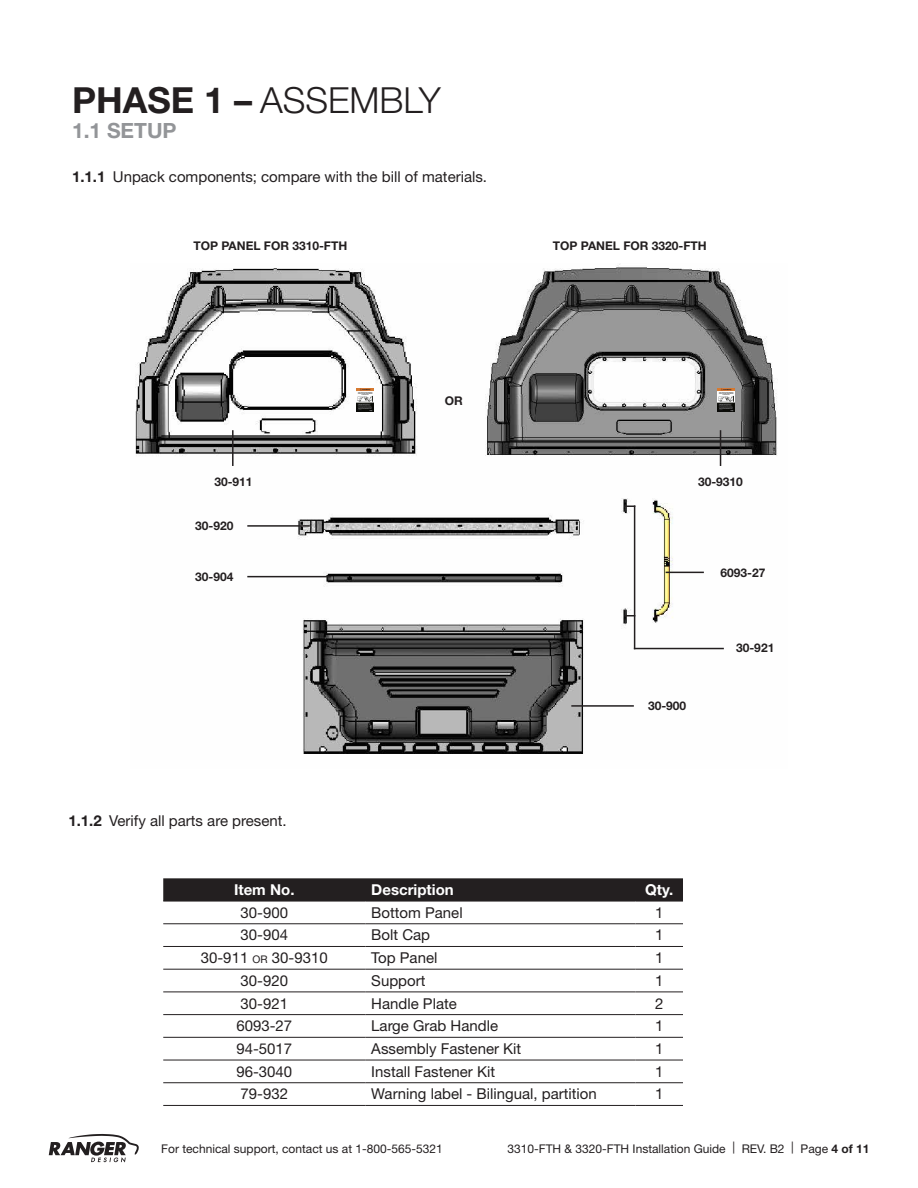
<style>
.page{position:relative;width:918px;height:1188px;background:#fff}
.page>*{position:absolute;margin:0;border:0;box-sizing:border-box;transform-origin:0 0}
.Phase{font:300 36px "Helvetica Neue LT Std";color:#231f20}
.Steps{font:700 21px "Helvetica Neue LT Std";color:#939598}
.t1{font:15px "Helvetica Neue LT Std";color:#231f20}
.t2{font:700 15px "Helvetica Neue LT Std";color:#fff}
.t3{font:15px "Helvetica Neue LT Std";color:#231f20}
.t4{font:12px "Helvetica Neue LT Std";color:#231f20}
.t5{font:700 12px "Helvetica Neue LT Std";color:#231f20}
.s1{font-weight:700}
.s2{font-style:inherit}
.s3{font-size:10.5px}
</style>
<div class="page">
<svg style="left:49px;top:1134px;width:90px;height:29px"></svg>
<img style="left:135px;top:264px;width:642px;height:490px">
<div style="left:163px;top:878px;width:520px;height:23px;background:#231f20"></div>
<svg style="left:163px;top:923px;width:520px;height:137px"></svg>
<hr style="left:163px;top:901px;width:202px;height:1px;background:#231f20">
<hr style="left:365px;top:901px;width:270px;height:1px;background:#231f20">
<hr style="left:635px;top:901px;width:48px;height:1px;background:#231f20">
<hr style="left:163px;top:924px;width:202px;height:1px;background:#231f20">
<hr style="left:365px;top:924px;width:270px;height:1px;background:#231f20">
<hr style="left:635px;top:924px;width:48px;height:1px;background:#231f20">
<hr style="left:163px;top:946px;width:202px;height:1px;background:#231f20">
<hr style="left:365px;top:946px;width:270px;height:1px;background:#231f20">
<hr style="left:635px;top:946px;width:48px;height:1px;background:#231f20">
<hr style="left:163px;top:969px;width:202px;height:1px;background:#231f20">
<hr style="left:365px;top:969px;width:270px;height:1px;background:#231f20">
<hr style="left:635px;top:969px;width:48px;height:1px;background:#231f20">
<hr style="left:163px;top:992px;width:202px;height:1px;background:#231f20">
<hr style="left:365px;top:992px;width:270px;height:1px;background:#231f20">
<hr style="left:635px;top:992px;width:48px;height:1px;background:#231f20">
<hr style="left:163px;top:1014px;width:202px;height:1px;background:#231f20">
<hr style="left:365px;top:1014px;width:270px;height:1px;background:#231f20">
<hr style="left:635px;top:1014px;width:48px;height:1px;background:#231f20">
<hr style="left:163px;top:1037px;width:202px;height:1px;background:#231f20">
<hr style="left:365px;top:1037px;width:270px;height:1px;background:#231f20">
<hr style="left:635px;top:1037px;width:48px;height:1px;background:#231f20">
<hr style="left:163px;top:1060px;width:202px;height:1px;background:#231f20">
<hr style="left:365px;top:1060px;width:270px;height:1px;background:#231f20">
<hr style="left:635px;top:1060px;width:48px;height:1px;background:#231f20">
<hr style="left:163px;top:1082px;width:202px;height:1px;background:#231f20">
<hr style="left:365px;top:1082px;width:270px;height:1px;background:#231f20">
<hr style="left:635px;top:1082px;width:48px;height:1px;background:#231f20">
<hr style="left:163px;top:1105px;width:202px;height:1px;background:#231f20">
<hr style="left:365px;top:1105px;width:270px;height:1px;background:#231f20">
<hr style="left:635px;top:1105px;width:48px;height:1px;background:#231f20">
<hr style="left:634px;top:506px;width:1px;height:143px;background:#231f20">
<hr style="left:232px;top:430px;width:2px;height:36px;background:#231f20">
<hr style="left:720px;top:430px;width:1px;height:36px;background:#231f20">
<hr style="left:634px;top:648px;width:90px;height:1px;background:#231f20">
<hr style="left:666px;top:572px;width:38px;height:1px;background:#231f20">
<hr style="left:571px;top:705px;width:63px;height:2px;background:#231f20">
<hr style="left:247px;top:525px;width:63px;height:2px;background:#231f20">
<hr style="left:247px;top:576px;width:84px;height:1px;background:#231f20">
<img style="left:717px;top:388px;width:17px;height:23px">
<img style="left:357px;top:388px;width:16px;height:23px">
<p class="Phase" style="left:72px;top:78px;width:370px"><span class="s1">PHASE 1 –</span> ASSEMBLY</p>
<p class="Steps" style="left:72px;top:117px;width:106px">1.1 SETUP</p>
<p class="t1" style="left:72px;top:168px;width:417px"><span class="s1">1.1.1</span> Unpack components; compare with the bill of materials.</p>
<p class="t5" style="left:194px;top:238px;width:155px">TOP PANEL FOR 3310-FTH</p>
<p class="t5" style="left:553px;top:238px;width:155px">TOP PANEL FOR 3320-FTH</p>
<p class="t5" style="left:445px;top:393px;width:19px">OR</p>
<p class="t5" style="left:214px;top:475px;width:40px">30-911</p>
<p class="t5" style="left:698px;top:475px;width:46px">30-9310</p>
<p class="t5" style="left:195px;top:518px;width:40px">30-920</p>
<p class="t5" style="left:195px;top:569px;width:40px">30-904</p>
<p class="t5" style="left:648px;top:699px;width:40px">30-900</p>
<p class="t5" style="left:721px;top:565px;width:46px">6093-27</p>
<p class="t5" style="left:736px;top:640px;width:40px">30-921</p>
<p class="t1" style="left:68px;top:812px;width:220px"><span class="s1">1.1.2</span> Verify all parts are present.</p>
<p class="t2" style="left:234px;top:880px;width:62px">Item No.</p>
<p class="t2" style="left:371px;top:880px;width:84px">Description</p>
<p class="t2" style="left:645px;top:880px;width:30px">Qty.</p>
<p class="t1" style="left:241px;top:903px;width:49px">30-900</p>
<p class="t1" style="left:371px;top:903px;width:93px">Bottom Panel</p>
<p class="t1" style="left:655px;top:903px;width:10px">1</p>
<p class="t1" style="left:241px;top:926px;width:49px">30-904</p>
<p class="t1" style="left:371px;top:926px;width:60px">Bolt Cap</p>
<p class="t1" style="left:655px;top:926px;width:10px">1</p>
<p class="t3" style="left:201px;top:949px;width:128px"><span class="s2">30-911</span> <span class="s3">or</span> 30-9310</p>
<p class="t1" style="left:371px;top:949px;width:68px">Top Panel</p>
<p class="t1" style="left:655px;top:949px;width:10px">1</p>
<p class="t1" style="left:241px;top:972px;width:49px">30-920</p>
<p class="t1" style="left:371px;top:972px;width:56px">Support</p>
<p class="t1" style="left:655px;top:972px;width:10px">1</p>
<p class="t1" style="left:241px;top:994px;width:49px">30-921</p>
<p class="t1" style="left:371px;top:994px;width:87px">Handle Plate</p>
<p class="t1" style="left:655px;top:994px;width:10px">2</p>
<p class="t1" style="left:236px;top:1017px;width:57px">6093-27</p>
<p class="t1" style="left:371px;top:1017px;width:128px">Large Grab Handle</p>
<p class="t1" style="left:655px;top:1017px;width:10px">1</p>
<p class="t1" style="left:236px;top:1040px;width:57px">94-5017</p>
<p class="t1" style="left:371px;top:1040px;width:152px">Assembly Fastener Kit</p>
<p class="t1" style="left:655px;top:1040px;width:10px">1</p>
<p class="t1" style="left:236px;top:1062px;width:57px">96-3040</p>
<p class="t1" style="left:371px;top:1062px;width:125px">Install Fastener Kit</p>
<p class="t1" style="left:655px;top:1062px;width:10px">1</p>
<p class="t1" style="left:241px;top:1085px;width:49px">79-932</p>
<p class="t1" style="left:371px;top:1085px;width:227px">Warning label - Bilingual, partition</p>
<p class="t1" style="left:655px;top:1085px;width:10px">1</p>
<p class="t4" style="left:161px;top:1141px;width:283px">For technical support, contact us at 1-800-565-5321</p>
<p class="t4" style="left:507px;top:1141px;width:364px">3310-FTH &amp; 3320-FTH Installation Guide | REV. B2 | Page <span class="s1">4 of 11</span></p>
</div>
